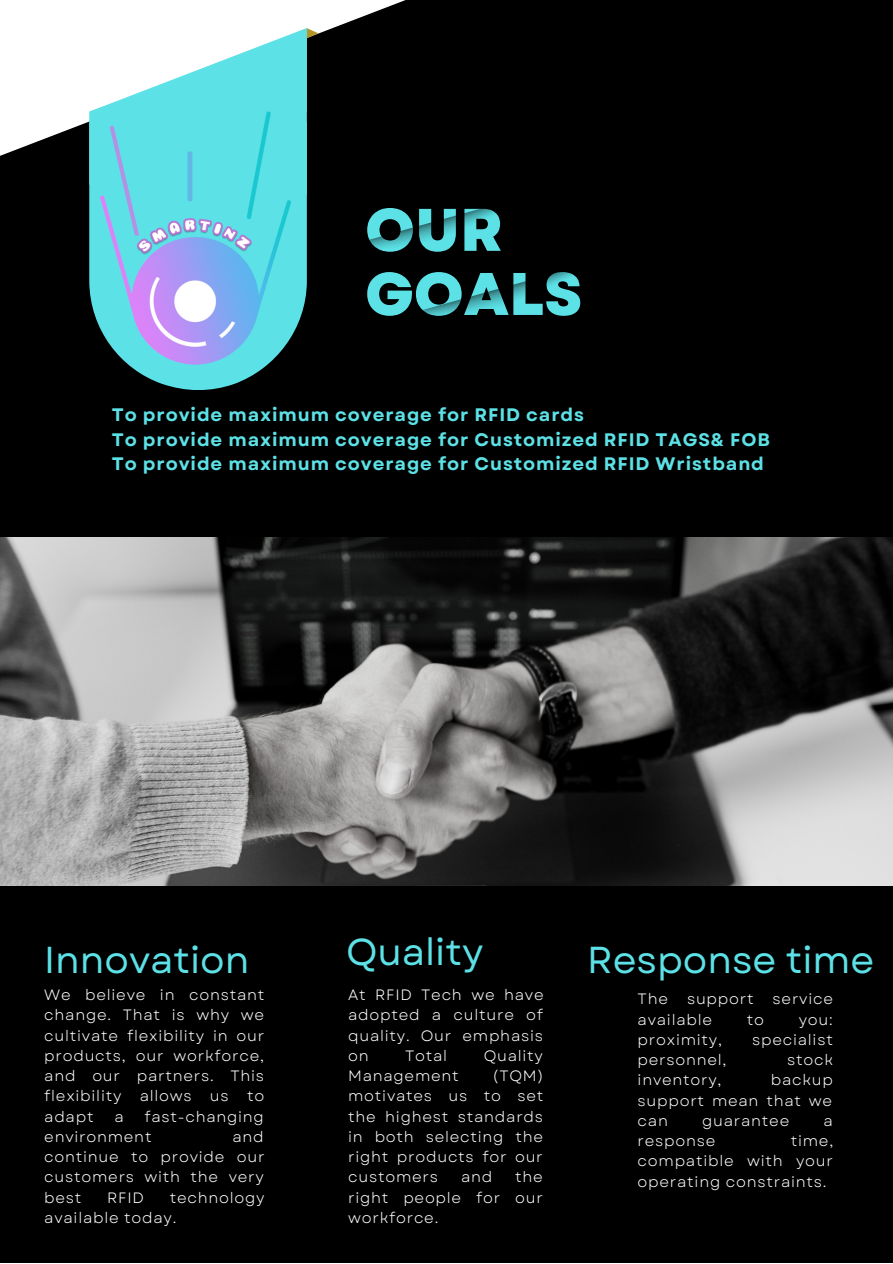
<style>
.page{position:relative;width:893px;height:1264px;background:#fff}
.page>*{position:absolute;margin:0;border:0;box-sizing:border-box;transform-origin:0 0}
.t1{font:800 60px "Garet";color:#5ce1e6}
.t2{font:37.5px "Garet";color:#5ce1e6}
.t3{font:700 18.15px "Garet";letter-spacing:.05em;color:#5ce1e6}
.t4{font:15px/20.2px "Garet";letter-spacing:.05em;color:#fff;text-align:justify}
</style>
<div class="page">
<div style="left:0;top:0;width:892px;height:1262px;background:#000"></div>
<svg style="left:0;top:0;width:405px;height:156px;fill:#fff"></svg>
<svg style="left:89px;top:28px;width:229px;height:167px;background:#aae6e8"></svg>
<img style="left:0;top:537px;width:892px;height:348px">
<img style="left:91px;top:106px;width:227px;height:281px">
<p class="t1" style="left:365px;top:187px;width:139px">OUR</p>
<p class="t1" style="left:365px;top:251px;width:219px">GOALS</p>
<p class="t3" style="left:112px;top:402px;width:473px">To provide maximum coverage for RFID cards</p>
<p class="t3" style="left:112px;top:426px;width:659px">To provide maximum coverage for Customized RFID TAGS&amp; FOB</p>
<p class="t3" style="left:112px;top:451px;width:653px">To provide maximum coverage for Customized RFID Wristband</p>
<p class="t2" style="left:44px;top:932px;width:207px">Innovation</p>
<p class="t4" style="left:44px;top:984px;width:222px">We believe in constant change. That is why we cultivate flexibility in our products, our workforce, and our partners. This flexibility allows us to adapt</p>
<p class="t4" style="left:44px;top:1106px;width:221px;text-indent:100px">fast-changing environment</p>
<p class="t4" style="left:114px;top:1106px;width:11px">a</p>
<p class="t4" style="left:44px;top:1126px;width:222px;text-indent:188px">and continue to provide our customers with the very best</p>
<p class="t4" style="left:44px;top:1187px;width:222px;text-indent:125px">technology available today.</p>
<p class="t4" style="left:107px;top:1187px;width:38px">RFID</p>
<p class="t2" style="left:346px;top:925px;width:139px">Quality</p>
<p class="t2" style="left:587px;top:932px;width:288px">Response time</p>
<p class="t4" style="left:637px;top:989px;width:32px">The</p>
<p class="t4" style="left:687px;top:989px;width:68px">support</p>
<p class="t4" style="left:772px;top:989px;width:62px">service</p>
<p class="t4" style="left:637px;top:1009px;width:76px">available</p>
<p class="t4" style="left:746px;top:1009px;width:19px">to</p>
<p class="t4" style="left:798px;top:1009px;width:35px">you:</p>
<p class="t4" style="left:637px;top:1029px;width:86px">proximity,</p>
<p class="t4" style="left:752px;top:1029px;width:82px">specialist</p>
<p class="t4" style="left:637px;top:1049px;width:90px">personnel,</p>
<p class="t4" style="left:787px;top:1049px;width:47px">stock</p>
<p class="t4" style="left:637px;top:1070px;width:85px">inventory,</p>
<p class="t4" style="left:348px;top:984px;width:197px">At RFID Tech we have adopted a culture of quality. Our emphasis on</p>
<p class="t4" style="left:405px;top:1045px;width:44px">Total</p>
<p class="t4" style="left:483px;top:1045px;width:61px">Quality</p>
<p class="t4" style="left:348px;top:1065px;width:112px">Management</p>
<p class="t4" style="left:348px;top:1065px;width:197px;text-indent:144px">(TQM) motivates us to set the highest standards in both selecting the right products for our customers</p>
<p class="t4" style="left:637px;top:1070px;width:197px;text-indent:133px">backup support mean that we can</p>
<p class="t4" style="left:702px;top:1110px;width:89px">guarantee</p>
<p class="t4" style="left:823px;top:1110px;width:11px">a</p>
<p class="t4" style="left:637px;top:1130px;width:79px">response</p>
<p class="t4" style="left:637px;top:1130px;width:197px;text-indent:153px">time, compatible with your operating constraints.</p>
<p class="t4" style="left:348px;top:1166px;width:196px;text-indent:167px">the right people for our workforce.</p>
<p class="t4" style="left:461px;top:1166px;width:33px">and</p>
</div>
